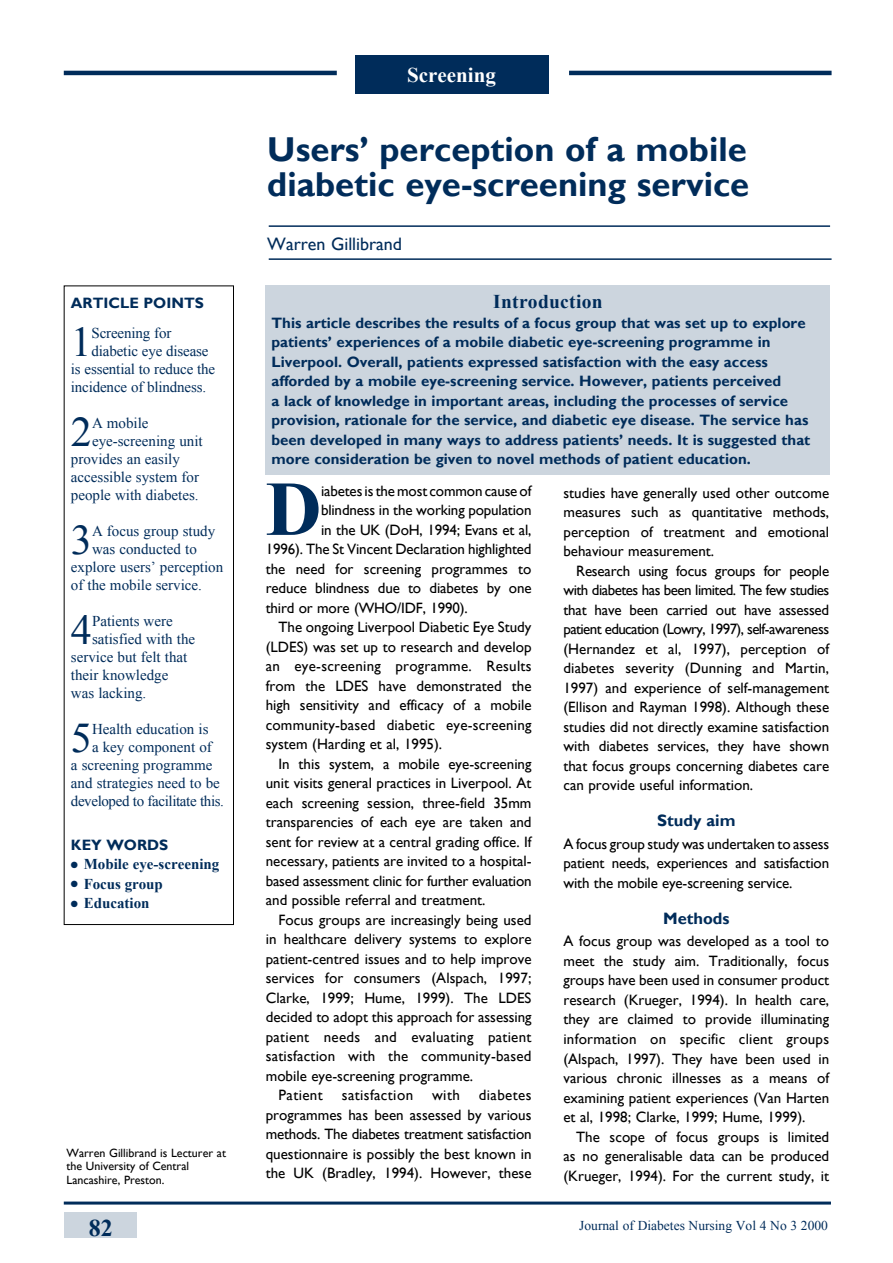
<style>
.page{position:relative;width:893px;height:1263px;background:#fff}
.page>*{position:absolute;margin:0;border:0;box-sizing:border-box;transform-origin:0 0}
.t1{font:700 77.55px "Times New Roman";color:#002c5a}
.t2{font:42.15px "Times New Roman";color:#002c5a}
.t3{font:700 34.5px/34.5px "Gill Sans";color:#002c5a}
.t4{font:700 24px "Times New Roman";color:#002c5a}
.t5{font:700 21px "Times New Roman";color:#fff}
.t6{font:700 19.5px "Times New Roman";letter-spacing:.015em;color:#002c5a}
.t7{font:18px "Gill Sans";color:#002c5a}
.t8{font:700 16.5px "Gill Sans";color:#002c5a}
.t9{font:15px/19.5px "Gill Sans";color:#000;text-align:justify}
.t10{font:700 15px/19.5px "Gill Sans";color:#002c5a}
.t11{font:15px "Times New Roman";color:#002c5a}
.t12{font:15px "Gill Sans";letter-spacing:.02em;color:#000}
.t13{font:700 15px "Times New Roman";color:#002c5a}
.t14{font:15px "Times New Roman";letter-spacing:-.025em;color:#002c5a}
.t15{font:15px "Gill Sans";letter-spacing:.025em;color:#000}
.t16{font:13.5px "Times New Roman";color:#002c5a}
.t17{font:12px/13.5px "Gill Sans";color:#000}
</style>
<div class="page">
<div style="left:266px;top:285px;width:564px;height:189px;background:#ccd5de"></div>
<hr style="left:269px;top:258px;width:563px;height:2px;background:#002c5a">
<hr style="left:269px;top:225px;width:561px;height:2px;background:#002c5a">
<hr style="left:64px;top:71px;width:273px;height:4px;background:#002c5a">
<hr style="left:569px;top:71px;width:263px;height:4px;background:#002c5a">
<div style="left:355px;top:55px;width:193px;height:39px;background:#002c5a"></div>
<div style="left:64px;top:285px;width:170px;height:640px;border:1px solid #000"></div>
<div style="left:65px;top:1212px;width:72px;height:25px;background:#ccd5de"></div>
<hr style="left:64px;top:1201px;width:767px;height:3px;background:#002c5a">
<h3 class="t5" style="left:407px;top:60px;width:90px">Screening</h3>
<p class="t10" style="left:71px;top:294px;width:124px">Article poi nts</p>
<h2 class="t2" style="left:71px;top:313px;width:23px">1</h2>
<p class="t11" style="left:92px;top:323px;width:81px">Screening for</p>
<p class="t11" style="left:92px;top:341px;width:119px">diabetic eye disease</p>
<p class="t11" style="left:71px;top:359px;width:146px">is essential to reduce the</p>
<p class="t11" style="left:71px;top:377px;width:137px">incidence of blindness.</p>
<h2 class="t2" style="left:71px;top:403px;width:23px">2</h2>
<p class="t11" style="left:92px;top:413px;width:58px">A mobile</p>
<p class="t11" style="left:92px;top:431px;width:112px">eye-screening unit</p>
<p class="t11" style="left:71px;top:449px;width:111px">provides an easily</p>
<p class="t11" style="left:71px;top:467px;width:130px">accessible system for</p>
<p class="t11" style="left:71px;top:485px;width:129px">people with diabetes.</p>
<h2 class="t2" style="left:71px;top:511px;width:23px">3</h2>
<p class="t11" style="left:92px;top:521px;width:125px">A focus group study</p>
<p class="t11" style="left:92px;top:539px;width:106px">was conducted to</p>
<p class="t11" style="left:71px;top:557px;width:154px">explore users’ perception</p>
<p class="t11" style="left:71px;top:575px;width:133px">of the mobile service.</p>
<h2 class="t2" style="left:71px;top:601px;width:23px">4</h2>
<p class="t11" style="left:92px;top:611px;width:82px">Patients were</p>
<p class="t11" style="left:92px;top:629px;width:105px">satisfied with the</p>
<p class="t11" style="left:71px;top:647px;width:118px">service but felt that</p>
<p class="t11" style="left:71px;top:665px;width:99px">their knowledge</p>
<p class="t11" style="left:71px;top:683px;width:77px">was lacking.</p>
<h2 class="t2" style="left:71px;top:709px;width:23px">5</h2>
<p class="t11" style="left:92px;top:719px;width:118px">Health education is</p>
<p class="t11" style="left:92px;top:737px;width:121px">a key component of</p>
<p class="t11" style="left:71px;top:755px;width:143px">a screening programme</p>
<p class="t11" style="left:71px;top:773px;width:150px">and strategies need to be</p>
<p class="t14" style="left:71px;top:791px;width:155px">developed to facilitate this.</p>
<p class="t10" style="left:71px;top:835px;width:96px">Key wo rds</p>
<p class="t13" style="left:71px;top:854px;width:150px">● Mobile eye-screening</p>
<p class="t13" style="left:71px;top:873px;width:93px">● Focus group</p>
<p class="t13" style="left:71px;top:893px;width:80px">● Education</p>
<p class="t17" style="left:67px;top:1146px;width:161px">Warren Gillibrand is Lecturer at the University of Central<br>Lancashire, Preston.</p>
<h3 class="t3" style="left:267px;top:133px;width:483px">Users’ perception of a mobile diabetic eye-screening service</h3>
<p class="t7" style="left:267px;top:233px;width:136px">Warren Gillibrand</p>
<h3 class="t6" style="left:493px;top:288px;width:111px">Introduction</h3>
<p class="t10" style="left:271px;top:313px;width:540px">This article describes the results of a focus group that was set up to explore patients’ experiences of a mobile diabetic eye-screening programme in Liverpool. Overall, patients expressed satisfaction with the easy access afforded by a mobile eye-screening service. However, patients perceived<br>a lack of knowledge in important areas, including the processes of service provision, rationale for the service, and diabetic eye disease. The service has been developed in many ways to address patients’ needs. It is suggested that more consideration be given to novel methods of patient education.</p>
<h1 class="t1" style="left:266px;top:455px;width:58px">D</h1>
<p class="t9" style="left:321px;top:481px;width:212px">iabetes is the most common cause of</p>
<p class="t9" style="left:321px;top:500px;width:212px">blindness in the working population</p>
<p class="t9" style="left:321px;top:520px;width:212px">in the UK (DoH, 1994; Evans et al,</p>
<p class="t9" style="left:266px;top:539px;width:267px">1996). The St Vincent Declaration highlighted</p>
<p class="t9" style="left:266px;top:559px;width:267px">the need for screening programmes to</p>
<p class="t9" style="left:266px;top:578px;width:267px">reduce blindness due to diabetes by one</p>
<p class="t9" style="left:266px;top:598px;width:203px">third or more (WHO/IDF, 1990).</p>
<p class="t9" style="left:278px;top:617px;width:254px">The ongoing Liverpool Diabetic Eye Study</p>
<p class="t9" style="left:266px;top:637px;width:267px">(LDES) was set up to research and develop</p>
<p class="t12" style="left:266px;top:657px;width:267px">an eye-screening programme. Results</p>
<p class="t9" style="left:266px;top:676px;width:267px">from the LDES have demonstrated the</p>
<p class="t9" style="left:266px;top:695px;width:267px">high sensitivity and efficacy of a mobile</p>
<p class="t9" style="left:266px;top:715px;width:267px">community-based diabetic eye-screening</p>
<p class="t9" style="left:266px;top:734px;width:178px">system (Harding et al, 1995).</p>
<p class="t9" style="left:278px;top:754px;width:254px">In this system, a mobile eye-screening</p>
<p class="t9" style="left:266px;top:773px;width:267px">unit visits general practices in Liverpool. At</p>
<p class="t9" style="left:266px;top:793px;width:267px">each screening session, three-field 35mm</p>
<p class="t9" style="left:266px;top:812px;width:267px">transparencies of each eye are taken and</p>
<p class="t9" style="left:266px;top:832px;width:267px">sent for review at a central grading office. If</p>
<p class="t9" style="left:266px;top:851px;width:267px">necessary, patients are invited to a hospital-</p>
<p class="t9" style="left:266px;top:871px;width:267px">based assessment clinic for further evaluation</p>
<p class="t9" style="left:266px;top:890px;width:221px">and possible referral and treatment.</p>
<p class="t9" style="left:278px;top:910px;width:255px">Focus groups are increasingly being used</p>
<p class="t9" style="left:266px;top:929px;width:267px">in healthcare delivery systems to explore</p>
<p class="t9" style="left:266px;top:949px;width:267px">patient-centred issues and to help improve</p>
<p class="t9" style="left:266px;top:968px;width:267px">services for consumers (Alspach, 1997;</p>
<p class="t9" style="left:266px;top:988px;width:267px">Clarke, 1999; Hume, 1999). The LDES</p>
<p class="t9" style="left:266px;top:1007px;width:267px">decided to adopt this approach for assessing</p>
<p class="t12" style="left:266px;top:1028px;width:267px">patient needs and evaluating patient</p>
<p class="t9" style="left:266px;top:1046px;width:267px">satisfaction with the community-based</p>
<p class="t9" style="left:266px;top:1066px;width:209px">mobile eye-screening programme.</p>
<p class="t15" style="left:278px;top:1086px;width:46px">Patient</p>
<p class="t15" style="left:342px;top:1086px;width:73px">satisfaction</p>
<p class="t9" style="left:432px;top:1085px;width:29px">with</p>
<p class="t9" style="left:266px;top:1085px;width:267px;text-indent:213px">diabetes programmes has been assessed by various methods. The diabetes treatment satisfaction questionnaire is possibly the best known in the UK (Bradley, 1994). However, these</p>
<p class="t9" style="left:563px;top:483px;width:267px">studies have generally used other outcome measures such as quantitative methods, perception of treatment and emotional behaviour measurement.</p>
<p class="t9" style="left:563px;top:561px;width:267px;text-indent:13px">Research using focus groups for people with diabetes has been limited. The few studies that have been carried out have assessed patient education (Lowry, 1997), self-awareness (Hernandez et al, 1997), perception of diabetes severity (Dunning and Martin, 1997) and experience of self-management (Ellison and Rayman 1998). Although these studies did not directly examine satisfaction with diabetes services, they have shown that focus groups concerning diabetes care can provide useful information.</p>
<p class="t8" style="left:657px;top:811px;width:80px">Study aim</p>
<p class="t9" style="left:563px;top:834px;width:267px">A focus group study was undertaken to assess patient needs, experiences and satisfaction with the mobile eye-screening service.</p>
<p class="t8" style="left:663px;top:908px;width:68px">Methods</p>
<p class="t9" style="left:563px;top:931px;width:267px">A focus group was developed as a tool to meet the study aim. Traditionally, focus groups have been used in consumer product research (Krueger, 1994). In health care, they are claimed to provide illuminating information on specific client groups (Alspach, 1997). They have been used in various chronic illnesses as a means of examining patient experiences (Van Harten et al, 1998; Clarke, 1999; Hume, 1999).</p>
<p class="t9" style="left:563px;top:1126px;width:267px;text-indent:13px">The scope of focus groups is limited as no generalisable data can be produced (Krueger, 1994). For the current study, it</p>
<h3 class="t4" style="left:89px;top:1211px;width:25px">82</h3>
<p class="t16" style="left:579px;top:1217px;width:250px">Journal of Diabetes Nursing Vol 4 No 3 2000</p>
</div>
